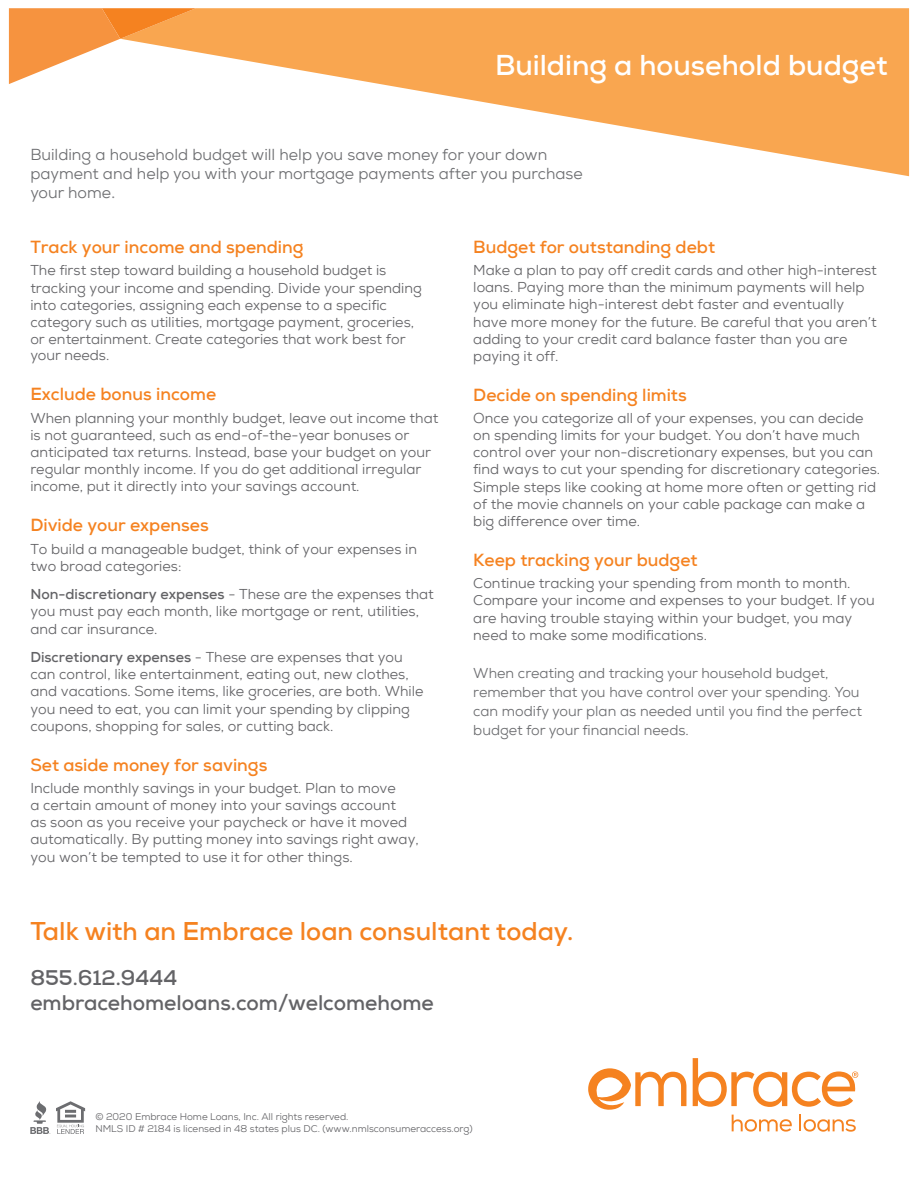
<style>
.page{position:relative;width:918px;height:1188px;background:#fff}
.page>*{position:absolute;margin:0;border:0;box-sizing:border-box;transform-origin:0 0}
.t1{font:700 28.65px "Nexa";color:#fff}
.t2{font:700 25.65px "Nexa";color:#f58220}
.t3{font:700 21px "Nexa";color:#636366}
.t4{font:700 17.4px "Nexa";color:#f58220}
.t5{font:15.9px/19px "Nexa";color:#6c6d70}
.t6{font:14.25px/17.1px "Nexa";color:#636366}
.t7{font:14.25px/19px "Nexa";color:#6c6d70}
.t8{font:9.75px "Nexa";color:#636366}
.s1{font-size:19.05px;color:#808285}
.s2{font-weight:700}
</style>
<div class="page">
<svg style="left:196px;top:8px;width:713px;height:168px;fill:#f9a650"></svg>
<svg style="left:9px;top:8px;width:187px;height:76px"></svg>
<svg style="left:732px;top:1115px;width:60px;height:17px"></svg>
<svg style="left:799px;top:1115px;width:57px;height:17px"></svg>
<svg style="left:588px;top:1068px;width:98px;height:42px"></svg>
<svg style="left:693px;top:1058px;width:165px;height:49px"></svg>
<svg style="left:30px;top:1101px;width:20px;height:33px"></svg>
<svg style="left:56px;top:1101px;width:29px;height:33px"></svg>
<p class="t1" style="left:495px;top:47px;width:394px">Building a household budget</p>
<p class="t5" style="left:30px;top:145px;width:554px">Building a household budget will help you save money for your down payment and help you with your mortgage payments after you purchase your home<span class="s1">.</span></p>
<p class="t4" style="left:30px;top:236px;width:275px">Track your income and spending</p>
<p class="t6" style="left:30px;top:262px;width:393px">The first step toward building a household budget is tracking your income and spending. Divide your spending into categories, assigning each expense to a specific category such as utilities, mortgage payment, groceries, or entertainment. Create categories that work best for your needs.</p>
<p class="t4" style="left:30px;top:383px;width:187px">Exclude bonus income</p>
<p class="t6" style="left:30px;top:409px;width:410px">When planning your monthly budget, leave out income that is not guaranteed, such as end-of-the-year bonuses or anticipated tax returns. Instead, base your budget on your regular monthly income. If you do get additional irregular income, put it directly into your savings account.</p>
<p class="t4" style="left:30px;top:514px;width:180px">Divide your expenses</p>
<p class="t6" style="left:30px;top:540px;width:388px">To build a manageable budget, think of your expenses in two broad categories:</p>
<p class="t6" style="left:30px;top:586px;width:405px"><span class="s2">Non-discretionary expenses</span> - These are the expenses that you must pay each month, like mortgage or rent, utilities, and car insurance.</p>
<p class="t6" style="left:30px;top:649px;width:395px"><span class="s2">Discretionary expenses</span> - These are expenses that you can control, like entertainment, eating out, new clothes, and vacations. Some items, like groceries, are both. While you need to eat, you can limit your spending by clipping coupons, shopping for sales, or cutting back.</p>
<p class="t4" style="left:30px;top:754px;width:239px">Set aside money for savings</p>
<p class="t6" style="left:30px;top:780px;width:390px">Include monthly savings in your budget. Plan to move<br>a certain amount of money into your savings account<br>as soon as you receive your paycheck or have it moved automatically. By putting money into savings right away, you won’t be tempted to use it for other things.</p>
<p class="t4" style="left:473px;top:236px;width:243px">Budget for outstanding debt</p>
<p class="t6" style="left:473px;top:262px;width:405px">Make a plan to pay off credit cards and other high-interest loans. Paying more than the minimum payments will help you eliminate high-interest debt faster and eventually have more money for the future. Be careful that you aren’t adding to your credit card balance faster than you are paying it off.</p>
<p class="t4" style="left:473px;top:384px;width:215px">Decide on spending limits</p>
<p class="t6" style="left:473px;top:410px;width:408px">Once you categorize all of your expenses, you can decide on spending limits for your budget. You don’t have much control over your non-discretionary expenses, but you can find ways to cut your spending for discretionary categories.<br>Simple steps like cooking at home more often or getting rid of the movie channels on your cable package can make a big difference over time.</p>
<p class="t4" style="left:473px;top:549px;width:226px">Keep tracking your budget</p>
<p class="t6" style="left:473px;top:575px;width:403px">Continue tracking your spending from month to month.<br>Compare your income and expenses to your budget. If you are having trouble staying within your budget, you may need to make some modifications.</p>
<p class="t7" style="left:473px;top:664px;width:390px">When creating and tracking your household budget, remember that you have control over your spending. You can modify your plan as needed until you find the perfect budget for your financial needs.</p>
<p class="t2" style="left:30px;top:914px;width:545px">Talk with an Embrace loan consultant today.</p>
<p class="t3" style="left:30px;top:964px;width:149px">855.612.9444</p>
<p class="t3" style="left:30px;top:990px;width:405px">embracehomeloans.com/welcomehome</p>
<p class="t8" style="left:95px;top:1111px;width:255px">© 2020 Embrace Home Loans, Inc. All rights reserved.</p>
<p class="t8" style="left:95px;top:1122px;width:379px">NMLS ID # 2184 is licensed in 48 states plus DC. (www.nmlsconsumeraccess.org)</p>
</div>
